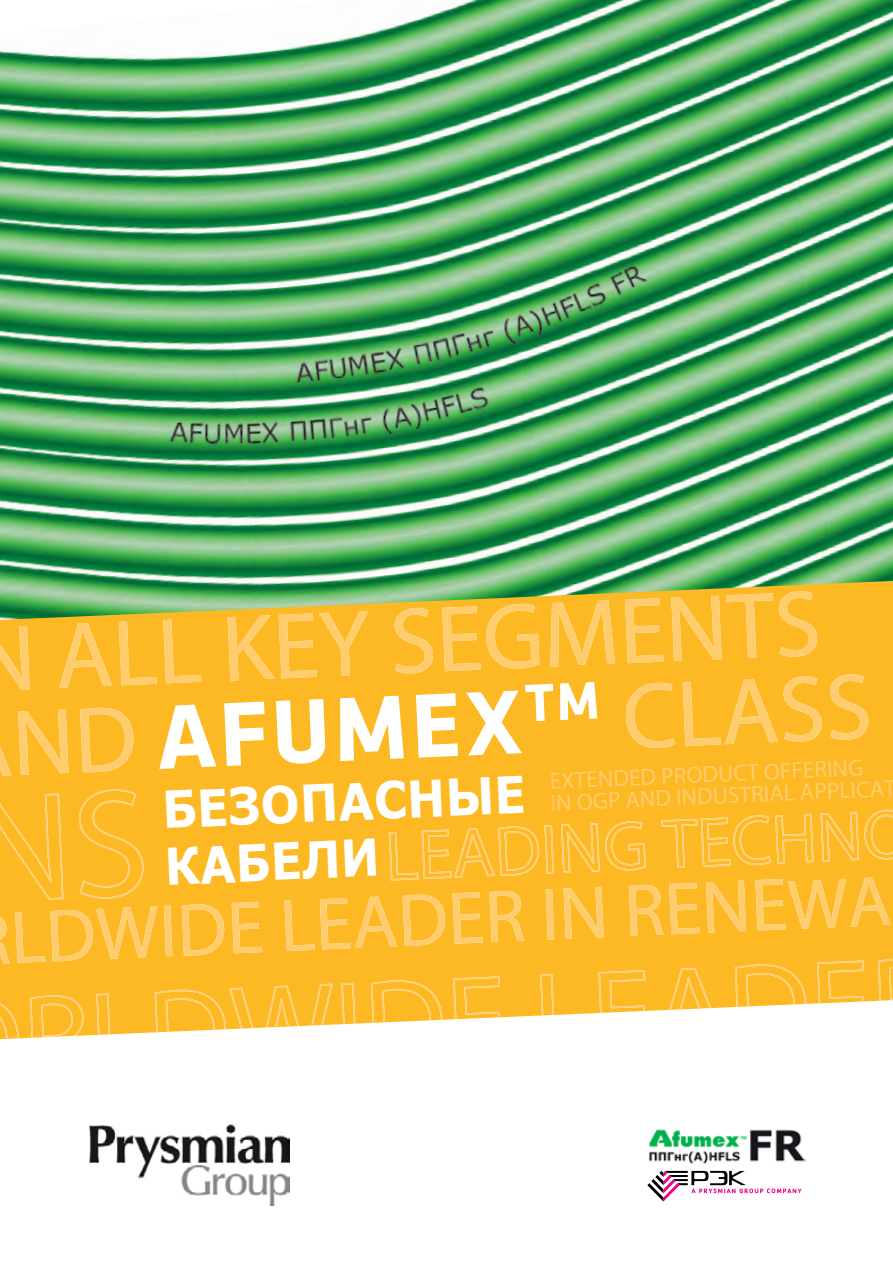
<style>
.page{position:relative;width:893px;height:1263px;background:#fff}
.page>*{position:absolute;margin:0;border:0;box-sizing:border-box;transform-origin:0 0}
.t1{font:700 94.2px "Klavika";color:#fff}
.t2{font:700 51px/57.6px "Verdana";color:#fff;scale:.9 1}
.t3{font:700 23.55px/22px "Klavika";color:#ffcc6e}
</style>
<div class="page">
<img style="left:89px;top:1124px;width:200px;height:81px">
<img style="left:0;top:0;width:893px;height:581px">
<svg style="left:647px;top:1171px;width:154px;height:30px"></svg>
<img style="left:649px;top:1129px;width:156px;height:35px">
<div style="left:0;top:581px;width:893px;height:458px;background:#fdb924"></div>
<svg style="left:0;top:581px;width:879px;height:24px;background:#73aa5a"></svg>
<svg style="left:0;top:591px;width:818px;height:101px;background:#ebbd3e"></svg>
<svg style="left:0;top:706px;width:138px;height:70px;background:#fdbf3d"></svg>
<svg style="left:624px;top:672px;width:269px;height:77px;background:#fdbd36"></svg>
<svg style="left:0;top:998px;width:20px;height:41px"></svg>
<svg style="left:155px;top:958px;width:738px;height:81px;fill:#fdb924"></svg>
<svg style="left:30px;top:993px;width:118px;height:46px;background:#fdc140"></svg>
<svg style="left:677px;top:977px;width:27px;height:42px"></svg>
<svg style="left:889px;top:966px;width:4px;height:34px"></svg>
<svg style="left:0;top:789px;width:211px;height:113px;background:#fdba2a"></svg>
<svg style="left:0;top:914px;width:10px;height:50px"></svg>
<svg style="left:15px;top:879px;width:771px;height:84px;background:#fdbc32"></svg>
<svg style="left:389px;top:759px;width:504px;height:171px;background:#fdbc30"></svg>
<div style="left:525px;top:682px;width:72px;height:39px;background:#fdb924"></div>
<h1 class="t1" style="left:154px;top:687px;width:367px;rotate:-3deg">AFUMEX</h1>
<h2 class="t2" style="left:161px;top:778px;width:406px;rotate:-2deg">БЕЗОПАСНЫЕ<br>КАБЕЛИ</h2>
<p class="t3" style="left:549px;top:771px;width:347px;rotate:-3deg">EXTENDED PRODUCT OFFERING<br>IN OGP AND INDUSTRIAL APPLICAT</p>
</div>
